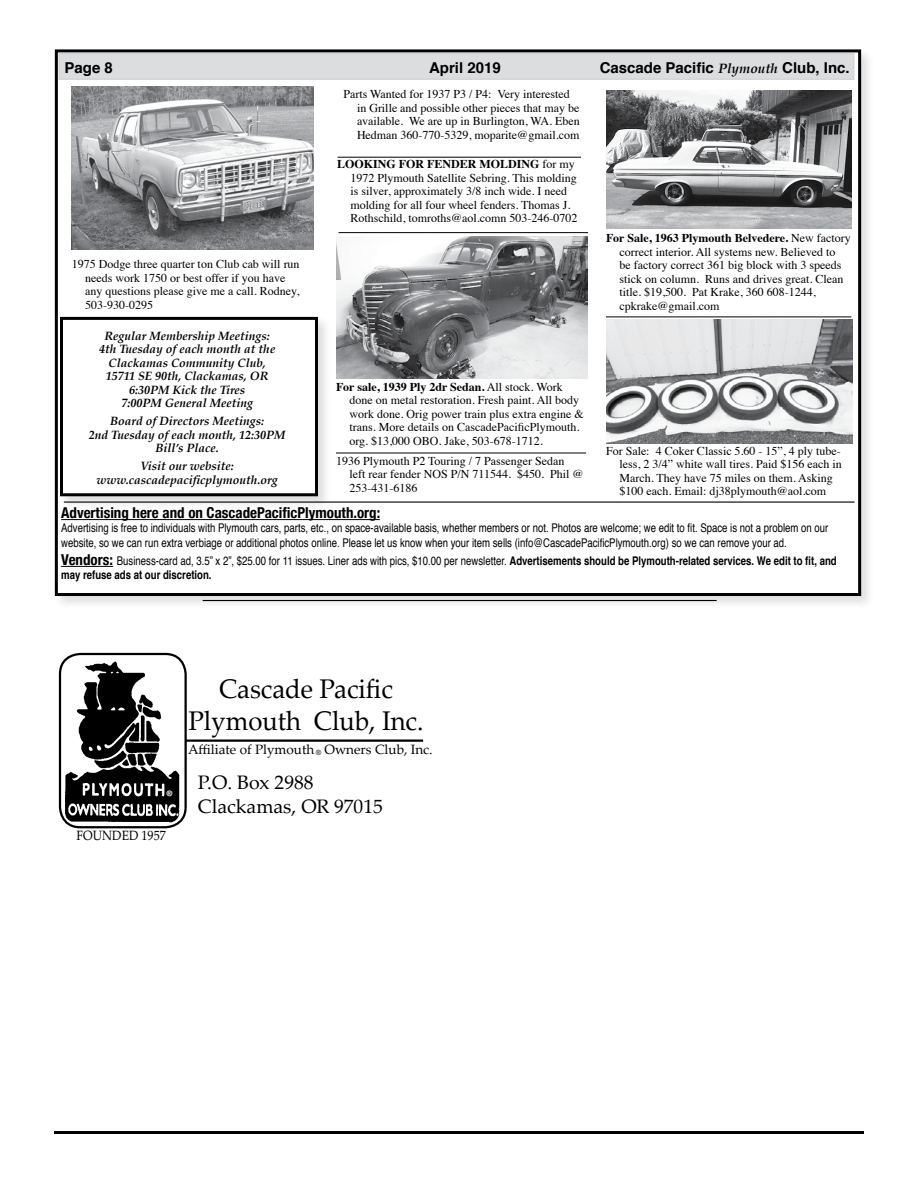
<style>
.page{position:relative;width:918px;height:1188px;background:#fff}
.page>*{position:absolute;margin:0;border:0;box-sizing:border-box;transform-origin:0 0}
.t1{font:27px/32.4px "Palatino Linotype";color:#000;text-align:center;scale:.95 1}
.t2{font:19.5px/23.4px "Palatino Linotype";color:#000}
.t3{font:700 condensed 15px "Helvetica Neue";color:#000}
.t4{font:700 15px "Helvetica";color:#000}
.t5{font:13.5px "Palatino Linotype";color:#000}
.t6{font:13.5px "Palatino Linotype";color:#000;scale:.9 1}
.t7{font:12px/13.5px "Times";color:#000}
.t8{font:12px/14.4px "Helvetica";color:#000;scale:.8 1}
.t9{font:italic 700 12px/13.5px "Palatino";color:#000;text-align:center}
.t10{font:700 12px/14.4px "Helvetica";color:#000;scale:.8 1}
.t11{font:700 7.5px "Palatino Linotype";color:#000}
.t12{font:700 7.5px "Helvetica";color:#fff}
.s1{font-family:"Palatino";font-style:italic;font-size:13.5px}
.s2{font-weight:700}
.s3{font-family:"Helvetica Neue";font-stretch:condensed;font-size:15px}
.s4{font-weight:400}
</style>
<div class="page">
<div style="left:52px;top:47px;width:823px;height:563px;background:#000;opacity:.13"></div>
<div style="left:56px;top:51px;width:804px;height:544px;background:#fff"></div>
<div style="left:55px;top:49px;width:806px;height:547px;border:3px solid #000"></div>
<hr style="left:54px;top:1131px;width:810px;height:3px;background:#000">
<div style="left:58px;top:53px;width:797px;height:27px;background:#dcddde"></div>
<hr style="left:185px;top:740px;width:238px;height:2px;background:#000">
<img style="left:62px;top:660px;width:121px;height:165px">
<div style="left:59px;top:653px;width:128px;height:175px;border:2px solid #000;border-radius:20px"></div>
<div style="left:166px;top:786px;width:11px;height:15px;background:#000;border-radius:50%"></div>
<div style="left:165px;top:785px;width:13px;height:17px;border:2px solid #000;border-radius:50%"></div>
<hr style="left:61px;top:519px;width:319px;height:1px;background:#000">
<hr style="left:61px;top:566px;width:52px;height:1px;background:#000">
<hr style="left:64px;top:502px;width:791px;height:1px;background:#000">
<hr style="left:203px;top:600px;width:514px;height:1px;background:#000">
<div style="left:58px;top:315px;width:274px;height:195px;background:#000;opacity:.13"></div>
<div style="left:62px;top:318px;width:254px;height:177px;background:#fff"></div>
<div style="left:60px;top:317px;width:258px;height:179px;border:3px solid #000"></div>
<hr style="left:336px;top:453px;width:250px;height:1px;background:#000">
<hr style="left:338px;top:157px;width:243px;height:1px;background:#000">
<hr style="left:339px;top:232px;width:249px;height:1px;background:#000">
<img style="left:72px;top:86px;width:242px;height:164px">
<img style="left:606px;top:320px;width:247px;height:123px">
<hr style="left:606px;top:317px;width:245px;height:1px;background:#000">
<img style="left:606px;top:91px;width:245px;height:138px">
<img style="left:336px;top:236px;width:252px;height:142px">
<p class="t4" style="left:64px;top:55px;width:50px">Page 8</p>
<p class="t4" style="left:429px;top:55px;width:73px">April 2019</p>
<p class="t4" style="left:600px;top:55px;width:252px">Cascade Pacific <span class="s1">Plymouth</span> Club, Inc.</p>
<p class="t7" style="left:357px;top:86px;width:224px;text-indent:-14px">Parts Wanted for 1937 P3 / P4: Very interested in Grille and possible other pieces that may be available. We are up in Burlington, WA. Eben Hedman 360-770-5329, moparite@gmail.com</p>
<p class="t7" style="left:85px;top:256px;width:216px;text-indent:-14px">1975 Dodge three quarter ton Club cab will run needs work 1750 or best offer if you have any questions please give me a call. Rodney, 503-930-0295</p>
<p class="t9" style="left:99px;top:329px;width:178px">Regular Membership Meetings:<br>4th Tuesday of each month at the<br>Clackamas Community Club,<br>15711 SE 90th, Clackamas, OR<br>6:30PM Kick the Tires<br>7:00PM General Meeting</p>
<p class="t9" style="left:89px;top:415px;width:198px">Board of Directors Meetings:<br>2nd Tuesday of each month, 12:30PM<br>Bill’s Place.</p>
<p class="t9" style="left:97px;top:460px;width:183px">Visit our website: www.cascadepacificplymouth.org</p>
<p class="t7" style="left:351px;top:156px;width:229px;text-indent:-14px"><span class="s2">LOOKING FOR FENDER MOLDING</span> for my 1972 Plymouth Satellite Sebring. This molding is silver, approximately 3/8 inch wide. I need molding for all four wheel fenders. Thomas J.<br>Rothschild, tomroths@aol.comn 503-246-0702</p>
<p class="t7" style="left:620px;top:231px;width:233px;text-indent:-14px"><span class="s2">For Sale, 1963 Plymouth Belvedere.</span> New factory correct interior. All systems new. Believed to<br>be factory correct 361 big block with 3 speeds stick on column. Runs and drives great. Clean title. $19,500. Pat Krake, 360 608-1244, cpkrake@gmail.com</p>
<p class="t7" style="left:350px;top:379px;width:236px;text-indent:-14px"><span class="s2">For sale, 1939 Ply 2dr Sedan.</span> All stock. Work done on metal restoration. Fresh paint. All body work done. Orig power train plus extra engine &amp; trans. More details on CascadePacificPlymouth. org. $13,000 OBO. Jake, 503-678-1712.</p>
<p class="t7" style="left:350px;top:453px;width:235px;text-indent:-14px">1936 Plymouth P2 Touring / 7 Passenger Sedan left rear fender NOS P/N 711544. $450. Phil @<br>253-431-6186</p>
<p class="t7" style="left:620px;top:443px;width:224px;text-indent:-14px">For Sale: 4 Coker Classic 5.60 - 15”, 4 ply tube&shy;less, 2 3/4” white wall tires. Paid $156 each in March. They have 75 miles on them. Asking $100 each. Email: dj38plymouth@aol.com</p>
<p class="t3" style="left:61px;top:500px;width:321px">Advertising here and on CascadePacificPlymouth.org:</p>
<p class="t8" style="left:61px;top:521px;width:961px">Advertising is free to individuals with Plymouth cars, parts, etc., on space-available basis, whether members or not. Photos are welcome; we edit to fit. Space is not a problem on our website, so we can run extra verbiage or additional photos online. Please let us know when your item sells (info@CascadePacificPlymouth.org) so we can remove your ad.</p>
<p class="t10" style="left:61px;top:554px;width:971px"><span class="s3">Vendors:</span> <span class="s4">Business-card ad, 3.5” x 2”, $25.00 for 11 issues. Liner ads with pics, $10.00 per newsletter.</span> Advertisements should be Plymouth-related services. We edit to fit, and may refuse ads at our discretion.</p>
<p class="t12" style="left:167px;top:788px;width:7px">®</p>
<p class="t6" style="left:76px;top:826px;width:101px">FOUNDED 1957</p>
<h1 class="t1" style="left:188px;top:671px;width:249px">Cascade Pacific<br>Plymouth Club, Inc.</h1>
<p class="t5" style="left:188px;top:739px;width:246px">Affiliate of Plymouth Owners Club, Inc.</p>
<h2 class="t2" style="left:198px;top:770px;width:187px">P.O. Box 2988<br>Clackamas, OR 97015</h2>
<p class="t11" style="left:316px;top:748px;width:7px">®</p>
</div>
